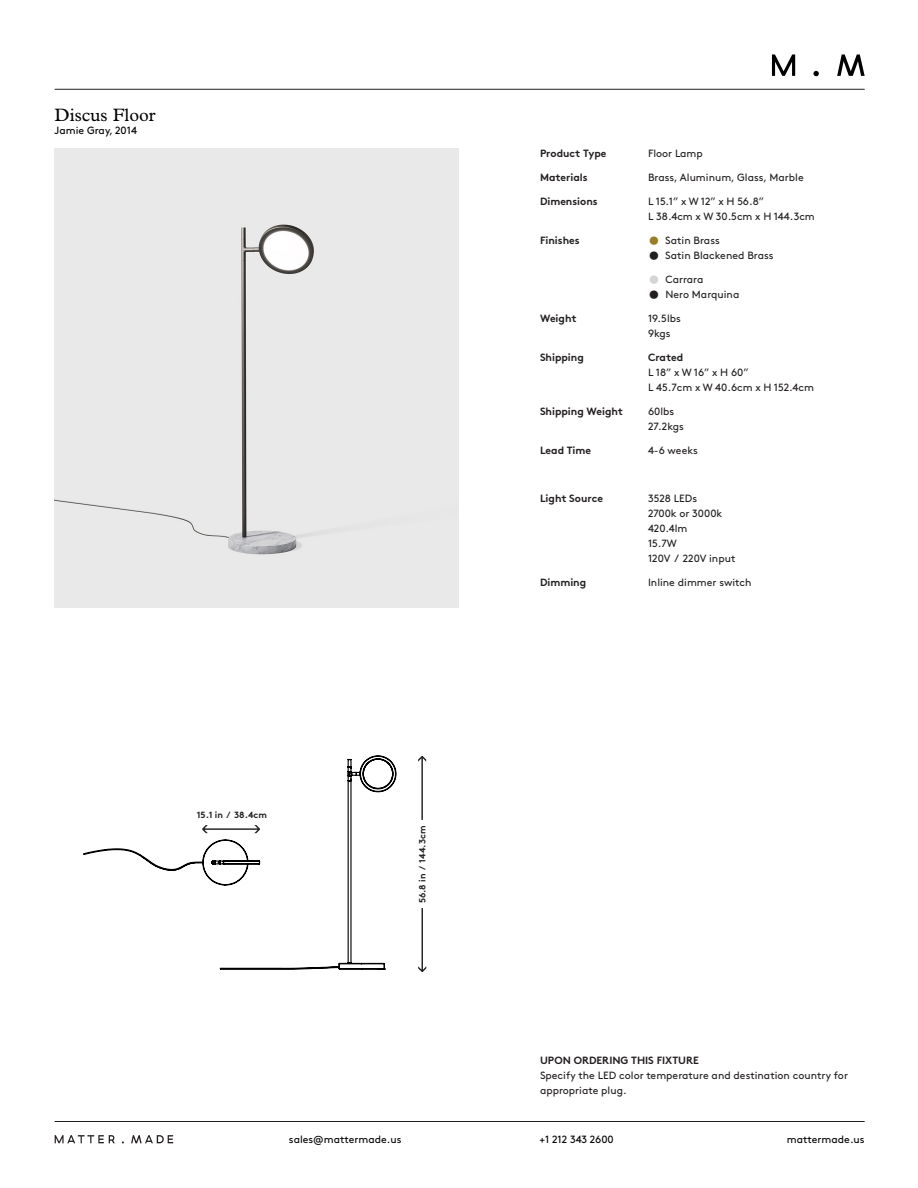
<style>
.page{position:relative;width:918px;height:1188px;background:#fff}
.page>*{position:absolute;margin:0;border:0;box-sizing:border-box;transform-origin:0 0}
.t1{font:18px "Plantin MT Std";color:#000}
.t2{font:10.5px/15px "Brown";color:#231f20}
.t3{font:700 10.5px "Brown";color:#231f20}
.t4{font:10.5px "Brown";color:#040503}
.t5{font:10.5px "Brown";color:#000}
.t6{font:700 9px "Brown";color:#231f20}
.s1{font-size:21px;color:#997d24}
.s2{font-size:21px}
.s3{font-size:21px;color:#d4d5d7}
</style>
<div class="page">
<hr style="left:55px;top:89px;width:810px;height:1px;background:#231f20">
<svg style="left:772px;top:54px;width:23px;height:22px"></svg>
<svg style="left:837px;top:54px;width:28px;height:22px"></svg>
<svg style="left:813px;top:71px;width:6px;height:5px"></svg>
<svg style="left:131px;top:1135px;width:42px;height:8px"></svg>
<svg style="left:55px;top:1135px;width:60px;height:8px"></svg>
<div style="left:54px;top:148px;width:405px;height:460px;background:#e9e9e9"></div>
<svg style="left:83px;top:755px;width:314px;height:215px"></svg>
<hr style="left:55px;top:1121px;width:810px;height:1px;background:#231f20">
<svg style="left:418px;top:908px;width:8px;height:64px"></svg>
<svg style="left:418px;top:756px;width:8px;height:64px"></svg>
<svg style="left:202px;top:825px;width:58px;height:8px"></svg>
<h1 class="t1" style="left:55px;top:105px;width:103px">Discus Floor</h1>
<p class="t5" style="left:55px;top:122px;width:84px">Jamie Gray, 2014</p>
<p class="t3" style="left:540px;top:145px;width:68px">Product Type</p>
<p class="t2" style="left:648px;top:145px;width:56px">Floor Lamp</p>
<p class="t3" style="left:540px;top:169px;width:49px">Materials</p>
<p class="t2" style="left:648px;top:169px;width:157px">Brass, Aluminum, Glass, Marble</p>
<p class="t3" style="left:540px;top:193px;width:59px">Dimensions</p>
<p class="t2" style="left:648px;top:193px;width:168px">L 15.1” x W 12” x H 56.8”<br>L 38.4cm x W 30.5cm x H 144.3cm</p>
<p class="t3" style="left:540px;top:232px;width:41px">Finishes</p>
<p class="t2" style="left:648px;top:232px;width:73px"><span class="s1">•</span> Satin Brass</p>
<p class="t2" style="left:648px;top:247px;width:127px"><span class="s2">•</span> Satin Blackened Brass</p>
<p class="t2" style="left:648px;top:271px;width:57px"><span class="s3">•</span> Carrara</p>
<p class="t2" style="left:648px;top:286px;width:93px"><span class="s2">•</span> Nero Marquina</p>
<p class="t3" style="left:540px;top:310px;width:38px">Weight</p>
<p class="t2" style="left:648px;top:310px;width:34px">19.5lbs<br>9kgs</p>
<p class="t3" style="left:540px;top:349px;width:45px">Shipping</p>
<p class="t3" style="left:648px;top:349px;width:37px">Crated</p>
<p class="t2" style="left:648px;top:364px;width:168px">L 18” x W 16” x H 60”<br>L 45.7cm x W 40.6cm x H 152.4cm</p>
<p class="t3" style="left:540px;top:403px;width:85px">Shipping Weight</p>
<p class="t2" style="left:648px;top:403px;width:38px">60lbs<br>27.2kgs</p>
<p class="t3" style="left:540px;top:442px;width:53px">Lead Time</p>
<p class="t2" style="left:648px;top:442px;width:51px">4-6 weeks</p>
<p class="t3" style="left:540px;top:490px;width:64px">Light Source</p>
<p class="t2" style="left:648px;top:490px;width:89px">3528 LEDs<br>2700k or 3000k<br>420.4lm<br>15.7W<br>120V / 220V input</p>
<p class="t3" style="left:540px;top:574px;width:48px">Dimming</p>
<p class="t2" style="left:648px;top:574px;width:105px">Inline dimmer switch</p>
<p class="t6" style="left:197px;top:808px;width:72px">15.1 in / 38.4cm</p>
<p class="t6" style="left:415px;top:903px;width:79px;rotate:-90deg">56.8 in / 144.3cm</p>
<p class="t3" style="left:540px;top:1051px;width:160px">UPON ORDERING THIS FIXTURE</p>
<p class="t2" style="left:540px;top:1066px;width:310px">Specify the LED color temperature and destination country for appropriate plug.</p>
<p class="t4" style="left:289px;top:1131px;width:114px">sales@mattermade.us</p>
<p class="t4" style="left:539px;top:1131px;width:76px">+1 212 343 2600</p>
<p class="t4" style="left:787px;top:1131px;width:79px">mattermade.us</p>
</div>
